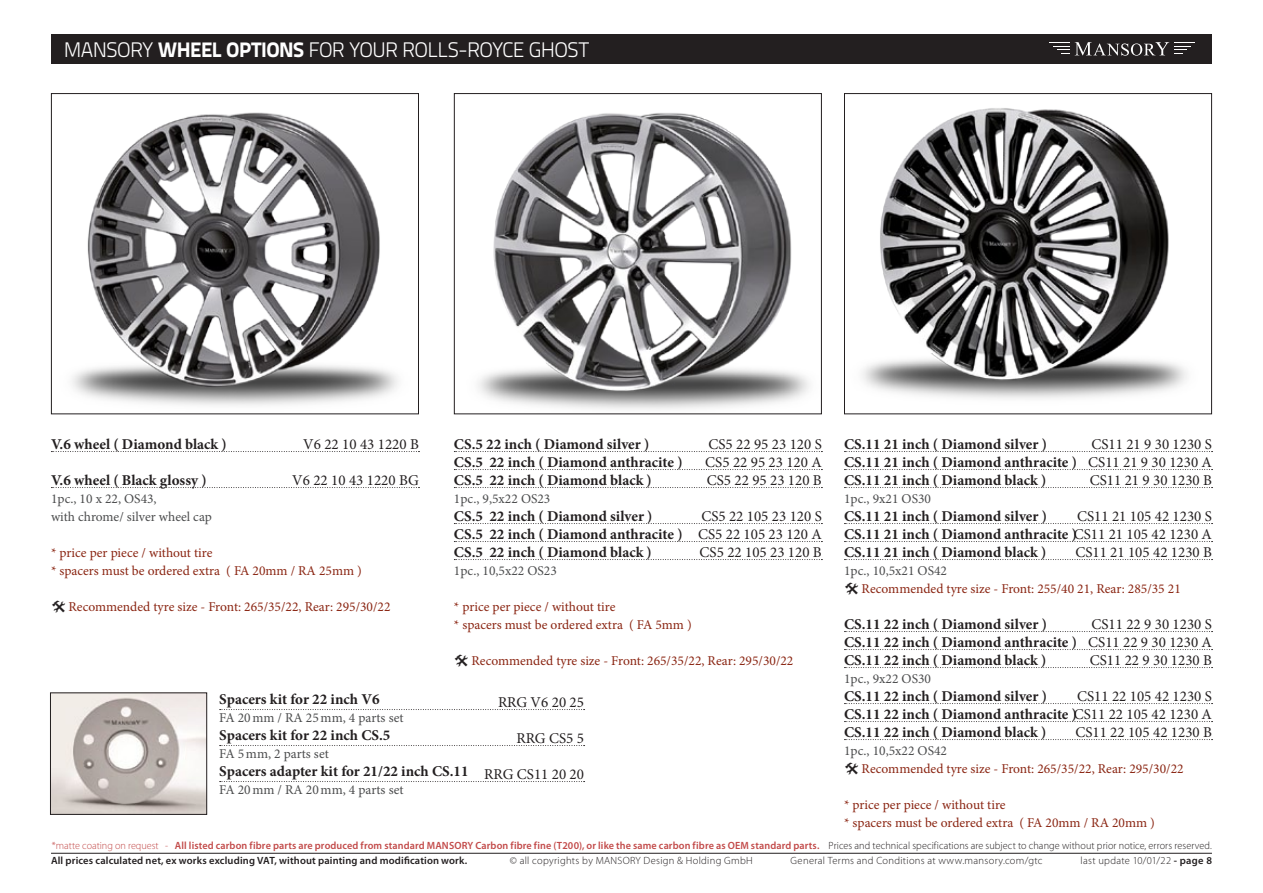
<style>
.page{position:relative;width:1263px;height:893px;background:#fff}
.page>*{position:absolute;margin:0;border:0;box-sizing:border-box;transform-origin:0 0}
.nadpis{font:300 21px "Titillium Text 22 L";letter-spacing:-.03em;color:#fff}
.name_of_product{font:700 15px "Minion Pro";color:#231f20}
.NR{font:15px "Minion Pro";color:#231f20}
.description{font:700 15px "Minion Pro";color:#231f20}
.poznamka_red{font:700 15px "Minion Pro";color:#231f20}
.poznamka_red-2{font:13.5px "Minion Pro";color:#8a2512}
.description-2{font:13.5px "Minion Pro";color:#8a2512}
.description-3{font:13.5px "Minion Pro";color:#4b4c4d}
.name_of_product-2{font:13.5px "Minion Pro";color:#4b4c4d}
.t1{font:600 10.5px/15px "Myriad Pro";letter-spacing:.015em;color:#c24a49}
.t2{font:300 10.5px "Myriad Pro";letter-spacing:.03em;color:#231f20}
.s1{font-weight:800}
.s2{font-weight:300}
.s3{font-weight:300;color:#231f20}
.s4{color:#231f20}
.s5{font-weight:600}
</style>
<div class="page">
<div style="left:51px;top:34px;width:1161px;height:30px;background:#231f20"></div>
<svg style="left:1049px;top:42px;width:20px;height:12px"></svg>
<svg style="left:1075px;top:42px;width:120px;height:14px"></svg>
<hr style="left:51px;top:853px;width:1161px;height:1px;background:#231f20">
<img style="left:72px;top:112px;width:326px;height:294px">
<div style="left:51px;top:93px;width:368px;height:321px;border:1px solid #231f20"></div>
<svg style="left:454px;top:451px;width:368px;height:1px"></svg>
<svg style="left:454px;top:469px;width:368px;height:1px"></svg>
<svg style="left:454px;top:487px;width:368px;height:1px"></svg>
<svg style="left:454px;top:523px;width:368px;height:1px"></svg>
<svg style="left:454px;top:541px;width:368px;height:1px"></svg>
<svg style="left:454px;top:559px;width:368px;height:1px"></svg>
<svg style="left:844px;top:451px;width:368px;height:1px"></svg>
<svg style="left:844px;top:469px;width:368px;height:1px"></svg>
<svg style="left:844px;top:487px;width:368px;height:1px"></svg>
<svg style="left:844px;top:523px;width:368px;height:1px"></svg>
<svg style="left:844px;top:541px;width:368px;height:1px"></svg>
<svg style="left:844px;top:559px;width:368px;height:1px"></svg>
<svg style="left:844px;top:631px;width:368px;height:1px"></svg>
<svg style="left:844px;top:649px;width:368px;height:1px"></svg>
<svg style="left:844px;top:667px;width:368px;height:1px"></svg>
<svg style="left:844px;top:703px;width:368px;height:1px"></svg>
<svg style="left:844px;top:721px;width:368px;height:1px"></svg>
<svg style="left:844px;top:739px;width:368px;height:1px"></svg>
<svg style="left:51px;top:451px;width:368px;height:1px"></svg>
<svg style="left:51px;top:487px;width:368px;height:1px"></svg>
<img style="left:478px;top:113px;width:331px;height:296px">
<div style="left:454px;top:93px;width:368px;height:321px;border:1px solid #231f20"></div>
<img style="left:862px;top:108px;width:325px;height:291px">
<div style="left:844px;top:93px;width:368px;height:321px;border:1px solid #231f20"></div>
<img style="left:52px;top:695px;width:153px;height:117px">
<div style="left:50px;top:693px;width:157px;height:121px;border:1px solid #231f20"></div>
<svg style="left:220px;top:709px;width:365px;height:1px"></svg>
<svg style="left:220px;top:745px;width:365px;height:1px"></svg>
<svg style="left:220px;top:781px;width:365px;height:1px"></svg>
<p class="nadpis" style="left:64px;top:34px;width:527px">MANSORY <span class="s1">WHEEL OPTIONS</span> FOR YOUR ROLLS-ROYCE GHOST</p>
<p class="name_of_product" style="left:51px;top:433px;width:177px">V.6 wheel ( Diamond black )</p>
<p class="name_of_product" style="left:51px;top:469px;width:157px">V.6 wheel ( Black glossy )</p>
<p class="description-3" style="left:51px;top:489px;width:107px">1pc., 10 x 22, OS43,</p>
<p class="description-3" style="left:51px;top:507px;width:162px">with chrome/ silver wheel cap</p>
<p class="description-2" style="left:51px;top:543px;width:163px">* price per piece / without tire</p>
<p class="description-2" style="left:51px;top:561px;width:312px">* spacers must be ordered extra ( FA 20mm / RA 25mm )</p>
<p class="poznamka_red-2" style="left:69px;top:597px;width:323px">Recommended tyre size - Front: 265/35/22, Rear: 295/30/22</p>
<p class="NR" style="left:303px;top:434px;width:117px">V6 22 10 43 1220 B</p>
<p class="NR" style="left:292px;top:470px;width:128px">V6 22 10 43 1220 BG</p>
<p class="name_of_product" style="left:454px;top:433px;width:197px">CS.5 22 inch ( Diamond silver )</p>
<p class="name_of_product" style="left:454px;top:451px;width:230px">CS.5 22 inch ( Diamond anthracite )</p>
<p class="name_of_product" style="left:454px;top:469px;width:199px">CS.5 22 inch ( Diamond black )</p>
<p class="description-3" style="left:454px;top:489px;width:98px">1pc., 9,5x22 OS23</p>
<p class="name_of_product" style="left:454px;top:505px;width:200px">CS.5 22 inch ( Diamond silver )</p>
<p class="name_of_product" style="left:454px;top:523px;width:230px">CS.5 22 inch ( Diamond anthracite )</p>
<p class="name_of_product" style="left:454px;top:541px;width:199px">CS.5 22 inch ( Diamond black )</p>
<p class="description-3" style="left:454px;top:561px;width:104px">1pc., 10,5x22 OS23</p>
<p class="description-2" style="left:454px;top:597px;width:163px">* price per piece / without tire</p>
<p class="description-2" style="left:454px;top:615px;width:239px">* spacers must be ordered extra ( FA 5mm )</p>
<p class="poznamka_red-2" style="left:471px;top:651px;width:323px">Recommended tyre size - Front: 265/35/22, Rear: 295/30/22</p>
<p class="NR" style="left:708px;top:434px;width:115px">CS5 22 95 23 120 S</p>
<p class="NR" style="left:705px;top:452px;width:118px">CS5 22 95 23 120 A</p>
<p class="NR" style="left:707px;top:470px;width:116px">CS5 22 95 23 120 B</p>
<p class="NR" style="left:701px;top:506px;width:122px">CS5 22 105 23 120 S</p>
<p class="NR" style="left:698px;top:524px;width:125px">CS5 22 105 23 120 A</p>
<p class="NR" style="left:700px;top:542px;width:124px">CS5 22 105 23 120 B</p>
<p class="name_of_product" style="left:219px;top:688px;width:162px">Spacers kit for 22 inch V6</p>
<p class="name_of_product-2" style="left:219px;top:708px;width:186px">FA 20mm / RA 25mm, 4 parts set</p>
<p class="name_of_product" style="left:219px;top:724px;width:173px">Spacers kit for 22 inch CS.5</p>
<p class="description-3" style="left:219px;top:744px;width:111px">FA 5mm, 2 parts set</p>
<p class="description" style="left:219px;top:760px;width:251px">Spacers adapter kit for 21/22 inch CS.11</p>
<p class="description-3" style="left:219px;top:780px;width:186px">FA 20mm / RA 20mm, 4 parts set</p>
<p class="NR" style="left:498px;top:692px;width:87px">RRG V6 20 25</p>
<p class="NR" style="left:516px;top:728px;width:69px">RRG CS5 5</p>
<p class="NR" style="left:484px;top:764px;width:101px">RRG CS11 20 20</p>
<p class="name_of_product" style="left:844px;top:433px;width:204px">CS.11 21 inch ( Diamond silver )</p>
<p class="name_of_product" style="left:844px;top:451px;width:234px">CS.11 21 inch ( Diamond anthracite )</p>
<p class="name_of_product" style="left:844px;top:469px;width:204px">CS.11 21 inch ( Diamond black )</p>
<p class="description-3" style="left:844px;top:489px;width:88px">1pc., 9x21 OS30</p>
<p class="name_of_product" style="left:844px;top:505px;width:204px">CS.11 21 inch ( Diamond silver )</p>
<p class="name_of_product" style="left:844px;top:523px;width:234px">CS.11 21 inch ( Diamond anthracite )</p>
<p class="name_of_product" style="left:844px;top:541px;width:204px">CS.11 21 inch ( Diamond black )</p>
<p class="description-3" style="left:844px;top:561px;width:104px">1pc., 10,5x21 OS42</p>
<p class="poznamka_red-2" style="left:861px;top:579px;width:321px">Recommended tyre size - Front: 255/40 21, Rear: 285/35 21</p>
<p class="poznamka_red" style="left:844px;top:613px;width:204px">CS.11 22 inch ( Diamond silver )</p>
<p class="name_of_product" style="left:844px;top:631px;width:234px">CS.11 22 inch ( Diamond anthracite )</p>
<p class="name_of_product" style="left:844px;top:649px;width:204px">CS.11 22 inch ( Diamond black )</p>
<p class="description-3" style="left:844px;top:669px;width:88px">1pc., 9x22 OS30</p>
<p class="name_of_product" style="left:844px;top:685px;width:204px">CS.11 22 inch ( Diamond silver )</p>
<p class="name_of_product" style="left:844px;top:703px;width:234px">CS.11 22 inch ( Diamond anthracite )</p>
<p class="name_of_product" style="left:844px;top:721px;width:204px">CS.11 22 inch ( Diamond black )</p>
<p class="description-3" style="left:844px;top:741px;width:104px">1pc., 10,5x22 OS42</p>
<p class="poznamka_red-2" style="left:861px;top:759px;width:323px">Recommended tyre size - Front: 265/35/22, Rear: 295/30/22</p>
<p class="description-2" style="left:844px;top:795px;width:163px">* price per piece / without tire</p>
<p class="description-2" style="left:844px;top:813px;width:312px">* spacers must be ordered extra ( FA 20mm / RA 20mm )</p>
<p class="NR" style="left:1091px;top:434px;width:122px">CS11 21 9 30 1230 S</p>
<p class="NR" style="left:1088px;top:452px;width:125px">CS11 21 9 30 1230 A</p>
<p class="NR" style="left:1090px;top:470px;width:124px">CS11 21 9 30 1230 B</p>
<p class="NR" style="left:1077px;top:506px;width:136px">CS11 21 105 42 1230 S</p>
<p class="NR" style="left:1074px;top:524px;width:140px">CS11 21 105 42 1230 A</p>
<p class="NR" style="left:1075px;top:542px;width:138px">CS11 21 105 42 1230 B</p>
<p class="NR" style="left:1091px;top:614px;width:122px">CS11 22 9 30 1230 S</p>
<p class="NR" style="left:1088px;top:632px;width:125px">CS11 22 9 30 1230 A</p>
<p class="NR" style="left:1090px;top:650px;width:124px">CS11 22 9 30 1230 B</p>
<p class="NR" style="left:1077px;top:686px;width:136px">CS11 22 105 42 1230 S</p>
<p class="NR" style="left:1074px;top:704px;width:140px">CS11 22 105 42 1230 A</p>
<p class="NR" style="left:1075px;top:722px;width:138px">CS11 22 105 42 1230 B</p>
<p class="t1" style="left:51px;top:837px;width:1162px"><span class="s2">*matte coating on request -</span> All listed carbon fibre parts are produced from standard MANSORY Carbon fibre fine (T200), or like the same carbon fibre as OEM standard parts. <span class="s3">Prices and technical specifications are subject to change without prior notice, errors reserved.<br></span><span class="s4">All prices calculated net, ex works excluding VAT, without painting and modification work.</span></p>
<p class="t2" style="left:510px;top:854px;width:244px">© all copyrights by MANSORY Design &amp; Holding GmbH</p>
<p class="t2" style="left:791px;top:854px;width:253px">General Terms and Conditions at www.mansory.com/gtc</p>
<p class="t2" style="left:1080px;top:854px;width:133px">last update 10/01/22 <span class="s5">- page 8</span></p>
</div>
